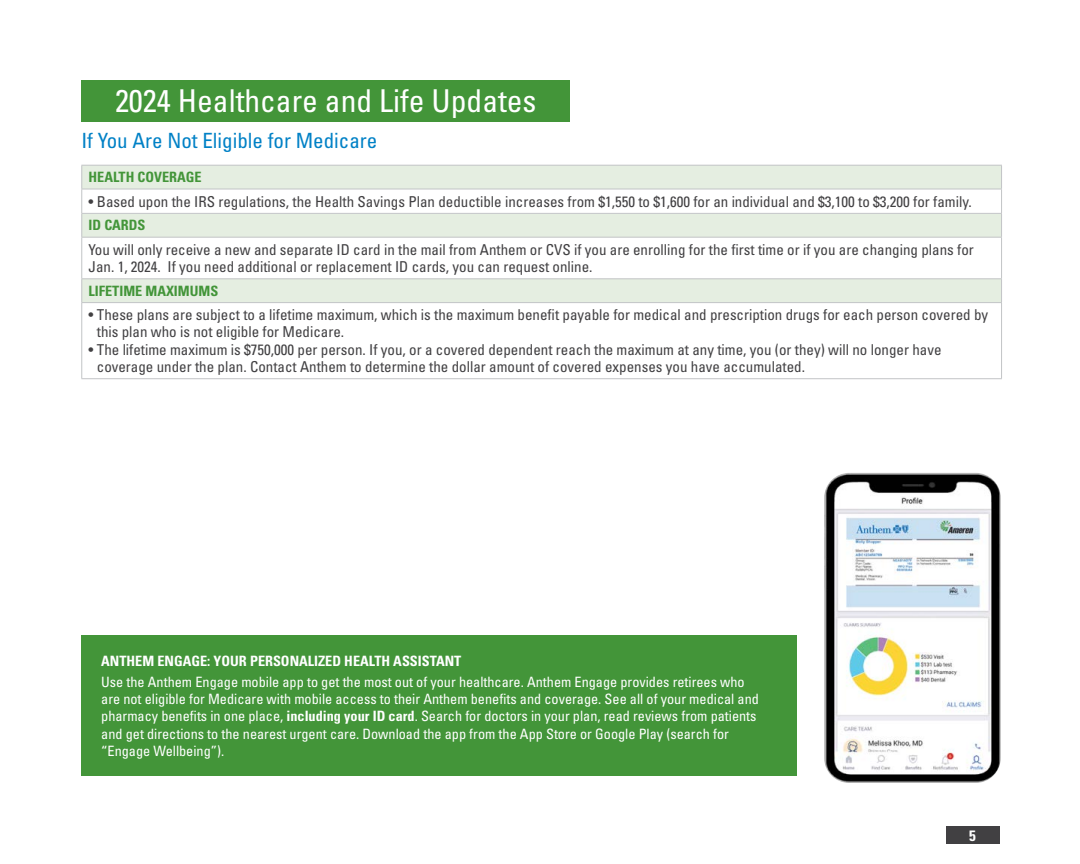
<style>
.page{position:relative;width:1080px;height:864px;background:#fff}
.page>*{position:absolute;margin:0;border:0;box-sizing:border-box;transform-origin:0 0}
.t1{font:condensed 31.5px "Univers LT Std";color:#fff}
.t2{font:condensed 21px "Univers LT Std";color:#0081c6}
.t3{font:condensed 15px/17.2px "Univers LT Std";color:#414042}
.t4{font:700 condensed 15px "Univers LT Std";color:#fff}
.t5{font:condensed 14.25px/17.1px "Univers LT Std";color:#fff}
.t6{font:700 condensed 14.25px "Univers LT Std";color:#fff}
.t7{font:700 condensed 14.25px "Univers LT Std";color:#439539}
.s1{font-weight:700}
</style>
<div class="page">
<div style="left:946px;top:826px;width:54px;height:18px;background:#414042"></div>
<div style="left:81px;top:80px;width:489px;height:41px;background:#439539"></div>
<svg style="left:82px;top:166px;width:919px;height:136px;fill:#e5eee1"></svg>
<div style="left:82px;top:189px;width:920px;height:24px;background:#fff"></div>
<hr style="left:81px;top:165px;width:921px;height:1px;background:#c2c4c6">
<hr style="left:81px;top:189px;width:921px;height:1px;background:#c2c4c6">
<hr style="left:81px;top:213px;width:921px;height:1px;background:#c2c4c6">
<svg style="left:81px;top:166px;width:1px;height:71px"></svg>
<hr style="left:81px;top:237px;width:921px;height:1px;background:#c2c4c6">
<hr style="left:81px;top:238px;width:1px;height:40px;background:#c2c4c6">
<hr style="left:81px;top:278px;width:921px;height:1px;background:#c2c4c6">
<svg style="left:81px;top:279px;width:1px;height:23px"></svg>
<hr style="left:81px;top:302px;width:921px;height:1px;background:#c2c4c6">
<hr style="left:81px;top:303px;width:1px;height:75px;background:#c2c4c6">
<hr style="left:81px;top:378px;width:921px;height:1px;background:#c2c4c6">
<svg style="left:1001px;top:166px;width:1px;height:71px"></svg>
<hr style="left:1001px;top:238px;width:1px;height:40px;background:#c2c4c6">
<svg style="left:1001px;top:279px;width:1px;height:23px"></svg>
<hr style="left:1001px;top:303px;width:1px;height:75px;background:#c2c4c6">
<div style="left:81px;top:635px;width:715px;height:141px;background:#439539"></div>
<img style="left:824px;top:473px;width:177px;height:310px">
<h1 class="t1" style="left:115px;top:81px;width:423px">2024 Healthcare and Life Updates</h1>
<h2 class="t2" style="left:81px;top:128px;width:297px">If You Are Not Eligible for Medicare</h2>
<p class="t7" style="left:89px;top:168px;width:115px">HEALTH COVERAGE</p>
<p class="t3" style="left:89px;top:192px;width:885px">• Based upon the IRS regulations, the Health Savings Plan deductible increases from $1,550 to $1,600 for an individual and $3,100 to $3,200 for family.</p>
<p class="t7" style="left:89px;top:217px;width:59px">ID CARDS</p>
<p class="t3" style="left:89px;top:241px;width:887px">You will only receive a new and separate ID card in the mail from Anthem or CVS if you are enrolling for the first time or if you are changing plans for<br>Jan. 1, 2024. If you need additional or replacement ID cards, you can request online.</p>
<p class="t7" style="left:89px;top:282px;width:131px">LIFETIME MAXIMUMS</p>
<p class="t3" style="left:97px;top:306px;width:893px;text-indent:-8px">• These plans are subject to a lifetime maximum, which is the maximum benefit payable for medical and prescription drugs for each person covered by this plan who is not eligible for Medicare.</p>
<p class="t3" style="left:97px;top:341px;width:846px;text-indent:-8px">• The lifetime maximum is $750,000 per person. If you, or a covered dependent reach the maximum at any time, you (or they) will no longer have coverage under the plan. Contact Anthem to determine the dollar amount of covered expenses you have accumulated.</p>
<p class="t6" style="left:101px;top:652px;width:362px">ANTHEM ENGAGE: YOUR PERSONALIZED HEALTH ASSISTANT</p>
<p class="t5" style="left:101px;top:673px;width:659px">Use the Anthem Engage mobile app to get the most out of your healthcare. Anthem Engage provides retirees who are not eligible for Medicare with mobile access to their Anthem benefits and coverage. See all of your medical and pharmacy benefits in one place, <span class="s1">including your ID card</span>. Search for doctors in your plan, read reviews from patients and get directions to the nearest urgent care. Download the app from the App Store or Google Play (search for “Engage Wellbeing”).</p>
<p class="t4" style="left:969px;top:826px;width:8px">5</p>
</div>
